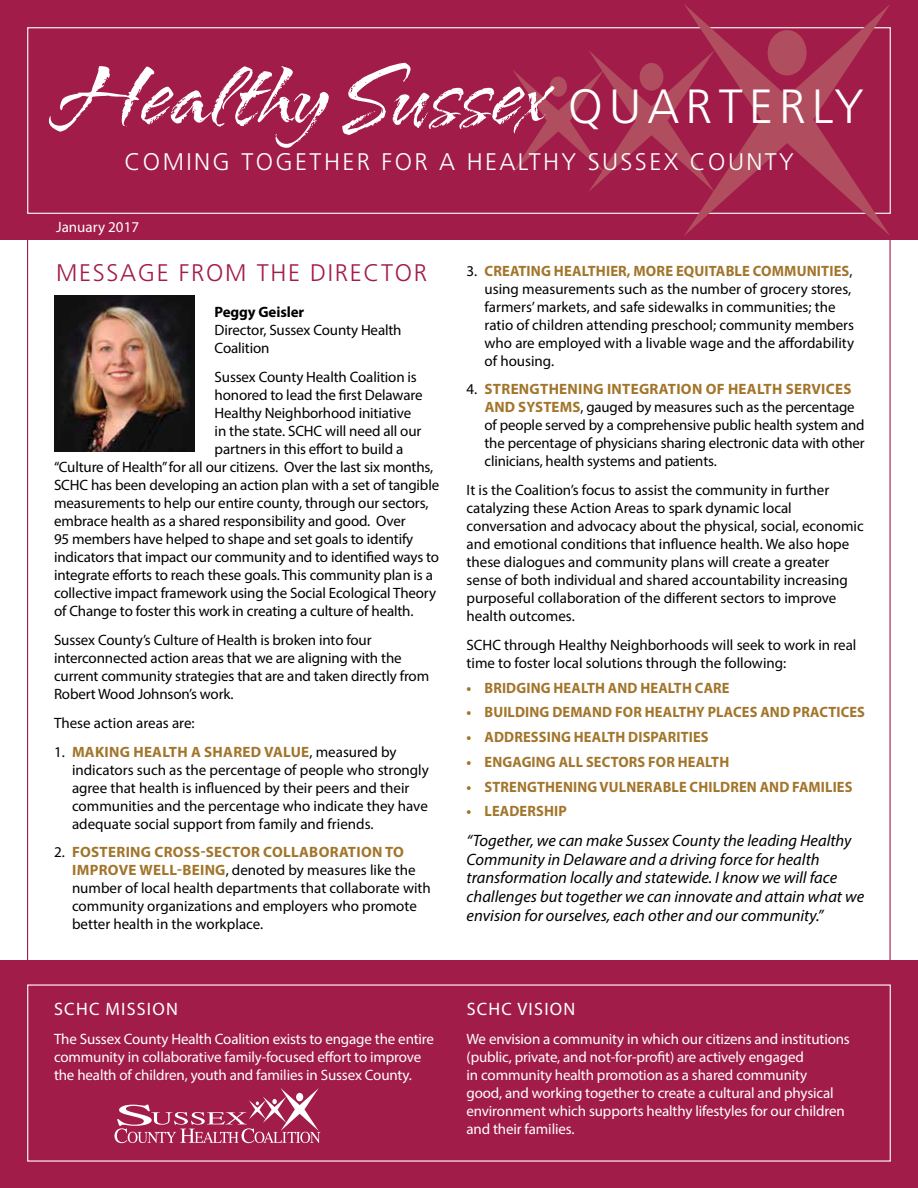
<style>
.page{position:relative;width:918px;height:1188px;background:#fff}
.page>*{position:absolute;margin:0;border:0;box-sizing:border-box;transform-origin:0 0}
.t1{font:100.5px "Arid ITC";letter-spacing:-.01em;color:#fff}
.t2{font:300 24px "Frutiger";letter-spacing:.1em;color:#fff}
.t3{font:300 24px "Frutiger";letter-spacing:.07em;color:#a21c49}
.t4{font:18px "Myriad Pro";letter-spacing:.07em;color:#fff}
.t5{font:italic 16.5px/18.8px "Myriad Pro";color:#000}
.t6{font:15px/18px "Myriad Pro";letter-spacing:-.005em;color:#000}
.t7{font:15px/18px "Myriad Pro";letter-spacing:-.01em;color:#fff}
.t8{font:700 15px "Myriad Pro";letter-spacing:.01em;color:#a2752b;scale:.96 1}
.t9{font:700 15px "Myriad Pro";letter-spacing:-.01em;color:#000}
.s1{font-family:"Frutiger";font-weight:300;font-size:48px}
.s2{font-weight:700;color:#a2752b}
</style>
<div class="page">
<div style="left:0;top:0;width:918px;height:240px;background:#a21c49"></div>
<div style="left:0;top:960px;width:918px;height:228px;background:#a21c49"></div>
<svg style="left:114px;top:1088px;width:206px;height:55px"></svg>
<svg style="left:512px;top:4px;width:379px;height:232px"></svg>
<img style="left:54px;top:295px;width:140px;height:156px">
<h1 class="t1" style="left:54px;top:42px;width:811px">Healthy Sussex <span class="s1">QUARTERLY</span></h1>
<h2 class="t2" style="left:125px;top:148px;width:671px">COMING TOGETHER FOR A HEALTHY SUSSEX COUNTY</h2>
<p class="t7" style="left:56px;top:218px;width:84px">January 2017</p>
<h2 class="t3" style="left:56px;top:260px;width:373px">MESSAGE FROM THE DIRECTOR</h2>
<p class="t9" style="left:215px;top:302px;width:91px">Peggy Geisler</p>
<p class="t6" style="left:215px;top:321px;width:188px">Director, Sussex County Health<br>Coalition</p>
<p class="t6" style="left:215px;top:368px;width:204px">Sussex County Health Coalition is</p>
<p class="t6" style="left:215px;top:386px;width:209px">honored to lead the first Delaware</p>
<p class="t6" style="left:215px;top:404px;width:198px">Healthy Neighborhood initiative</p>
<p class="t6" style="left:215px;top:422px;width:208px">in the state. SCHC will need all our</p>
<p class="t6" style="left:215px;top:440px;width:190px">partners in this effort to build a</p>
<p class="t6" style="left:54px;top:458px;width:381px">“Culture of Health” for all our citizens. Over the last six months,</p>
<p class="t6" style="left:54px;top:476px;width:387px">SCHC has been developing an action plan with a set of tangible</p>
<p class="t6" style="left:54px;top:494px;width:376px">measurements to help our entire county, through our sectors,</p>
<p class="t6" style="left:54px;top:512px;width:353px">embrace health as a shared responsibility and good. Over</p>
<p class="t6" style="left:54px;top:530px;width:361px">95 members have helped to shape and set goals to identify</p>
<p class="t6" style="left:54px;top:548px;width:387px">indicators that impact our community and to identified ways to</p>
<p class="t6" style="left:54px;top:566px;width:380px">integrate efforts to reach these goals. This community plan is a</p>
<p class="t6" style="left:54px;top:584px;width:384px">collective impact framework using the Social Ecological Theory</p>
<p class="t6" style="left:54px;top:602px;width:361px">of Change to foster this work in creating a culture of health.</p>
<p class="t6" style="left:54px;top:631px;width:377px">Sussex County’s Culture of Health is broken into four interconnected action areas that we are aligning with the current community strategies that are and taken directly from Robert Wood Johnson’s work.</p>
<p class="t6" style="left:54px;top:713px;width:142px">These action areas are:</p>
<p class="t6" style="left:72px;top:742px;width:358px;text-indent:-18px">1. <span class="s2">MAKING HEALTH A SHARED VALUE</span>, measured by indicators such as the percentage of people who strongly agree that health is influenced by their peers and their communities and the percentage who indicate they have adequate social support from family and friends.</p>
<p class="t6" style="left:72px;top:843px;width:360px;text-indent:-18px">2. <span class="s2">FOSTERING CROSS-SECTOR COLLABORATION TO IMPROVE WELL-BEING</span>, denoted by measures like the number of local health departments that collaborate with community organizations and employers who promote better health in the workplace.</p>
<p class="t6" style="left:485px;top:261px;width:371px;text-indent:-18px">3. <span class="s2">CREATING HEALTHIER, MORE EQUITABLE COMMUNITIES</span>, using measurements such as the number of grocery stores, farmers’ markets, and safe sidewalks in communities; the ratio of children attending preschool; community members who are employed with a livable wage and the affordability of housing.</p>
<p class="t6" style="left:485px;top:380px;width:382px;text-indent:-18px">4. <span class="s2">STRENGTHENING INTEGRATION OF HEALTH SERVICES AND SYSTEMS</span>, gauged by measures such as the percentage of people served by a comprehensive public health system and the percentage of physicians sharing electronic data with other clinicians, health systems and patients.</p>
<p class="t6" style="left:467px;top:481px;width:399px">It is the Coalition’s focus to assist the community in further catalyzing these Action Areas to spark dynamic local conversation and advocacy about the physical, social, economic and emotional conditions that influence health. We also hope these dialogues and community plans will create a greater sense of both individual and shared accountability increasing purposeful collaboration of the different sectors to improve health outcomes.</p>
<p class="t6" style="left:467px;top:636px;width:391px">SCHC through Healthy Neighborhoods will seek to work in real time to foster local solutions through the following:</p>
<p class="t8" style="left:467px;top:678px;width:276px">• BRIDGING HEALTH AND HEALTH CARE</p>
<p class="t8" style="left:467px;top:703px;width:417px">• BUILDING DEMAND FOR HEALTHY PLACES AND PRACTICES</p>
<p class="t8" style="left:467px;top:727px;width:254px">• ADDRESSING HEALTH DISPARITIES</p>
<p class="t8" style="left:467px;top:752px;width:275px">• ENGAGING ALL SECTORS FOR HEALTH</p>
<p class="t8" style="left:467px;top:777px;width:404px">• STRENGTHENING VULNERABLE CHILDREN AND FAMILIES</p>
<p class="t8" style="left:467px;top:802px;width:106px">• LEADERSHIP</p>
<p class="t5" style="left:467px;top:831px;width:399px">“Together, we can make Sussex County the leading Healthy Community in Delaware and a driving force for health transformation locally and statewide. I know we will face challenges but together we can innovate and attain what we envision for ourselves, each other and our community.”</p>
<p class="t4" style="left:54px;top:998px;width:125px">SCHC MISSION</p>
<p class="t7" style="left:54px;top:1030px;width:382px">The Sussex County Health Coalition exists to engage the entire community in collaborative family-focused effort to improve the health of children, youth and families in Sussex County.</p>
<p class="t4" style="left:467px;top:998px;width:110px">SCHC VISION</p>
<p class="t7" style="left:467px;top:1030px;width:385px">We envision a community in which our citizens and institutions (public, private, and not-for-profit) are actively engaged<br>in community health promotion as a shared community<br>good, and working together to create a cultural and physical environment which supports healthy lifestyles for our children and their families.</p>
</div>
